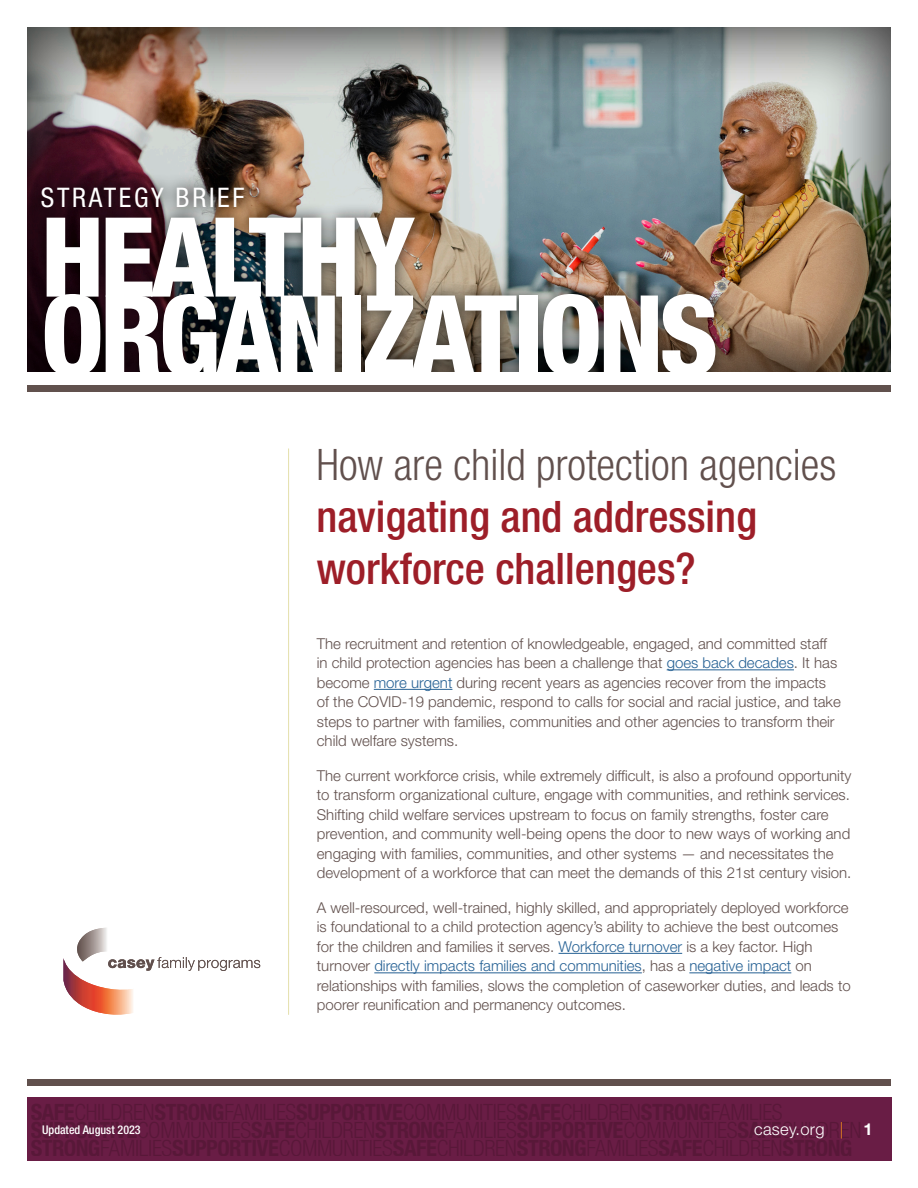
<style>
.page{position:relative;width:918px;height:1188px;background:#fff}
.page>*{position:absolute;margin:0;border:0;box-sizing:border-box;transform-origin:0 0}
.t1{font:800 condensed 110.55px/77.8px "Helvetica Neue LT Std";letter-spacing:-.04em;color:#fff}
.intro_line{font:500 condensed 43.5px/52.2px "Helvetica Neue LT Std";color:#9d1e28}
.t2{font:condensed 27px "Helvetica Neue LT Std";letter-spacing:.1em;color:#fff}
.t3{font:300 16.5px "Helvetica Neue LT Std";letter-spacing:.02em;color:#fff}
.body{font:300 15px/19.5px "Helvetica Neue LT Std";color:#61504d}
.t4{font:500 condensed 12px "Helvetica Neue LT Std";color:#fff}
.s1{font-weight:300;color:#61504d}
.s2{color:#266194}
.s3{color:#f28a20}
.s4{font-weight:700}
</style>
<div class="page">
<div style="left:27px;top:1098px;width:864px;height:63px;background:#691d45"></div>
<div style="left:27px;top:1079px;width:864px;height:7px;background:#61504d"></div>
<div style="left:26px;top:27px;width:865px;height:348px;background:#000;opacity:.75"></div>
<div style="left:27px;top:172px;width:704px;height:220px;background:#000;opacity:.6"></div>
<div style="left:27px;top:385px;width:864px;height:7px;background:#61514d"></div>
<div style="left:27px;top:373px;width:864px;height:12px;background:#fff"></div>
<hr style="left:288px;top:449px;width:1px;height:566px;background:#e6e2b2">
<svg style="left:63px;top:928px;width:197px;height:87px"></svg>
<hr style="left:667px;top:669px;width:127px;height:1px;background:#266194">
<hr style="left:374px;top:689px;width:78px;height:1px;background:#266194">
<hr style="left:559px;top:953px;width:123px;height:1px;background:#266194">
<hr style="left:374px;top:972px;width:268px;height:1px;background:#266194">
<hr style="left:689px;top:972px;width:102px;height:1px;background:#266194">
<h3 class="t2" style="left:41px;top:182px;width:205px">STRATEGY BRIEF</h3>
<h1 class="t1" style="left:41px;top:217px;width:679px">HEALTHY<br>ORGANIZATIONS</h1>
<p class="intro_line" style="left:316px;top:438px;width:521px"><span class="s1">How are child protection agencies </span>navigating and addressing workforce challenges?</p>
<p class="t4" style="left:42px;top:1122px;width:100px">Updated August 2023</p>
<p class="body" style="left:317px;top:633px;width:526px">The recruitment and retention of knowledgeable, engaged, and committed staff in child protection agencies has been a challenge that <span class="s2">goes back decades</span>. It has become <span class="s2">more urgent</span> during recent years as agencies recover from the impacts of the COVID-19 pandemic, respond to calls for social and racial justice, and take steps to partner with families, communities and other agencies to transform their child welfare systems.</p>
<p class="body" style="left:317px;top:765px;width:536px">The current workforce crisis, while extremely difficult, is also a profound opportunity to transform organizational culture, engage with communities, and rethink services.<br>Shifting child welfare services upstream to focus on family strengths, foster care prevention, and community well-being opens the door to new ways of working and engaging with families, communities, and other systems — and necessitates the development of a workforce that can meet the demands of this 21st century vision.</p>
<p class="body" style="left:317px;top:897px;width:535px">A well-resourced, well-trained, highly skilled, and appropriately deployed workforce is foundational to a child protection agency’s ability to achieve the best outcomes for the children and families it serves. <span class="s2">Workforce turnover</span> is a key factor. High turnover <span class="s2">directly impacts families and communities</span>, has a <span class="s2">negative impact</span> on relationships with families, slows the completion of caseworker duties, and leads to poorer reunification and permanency outcomes.</p>
<p class="t3" style="left:754px;top:1119px;width:120px">casey.org <span class="s3">|</span> <span class="s4">1</span></p>
</div>
